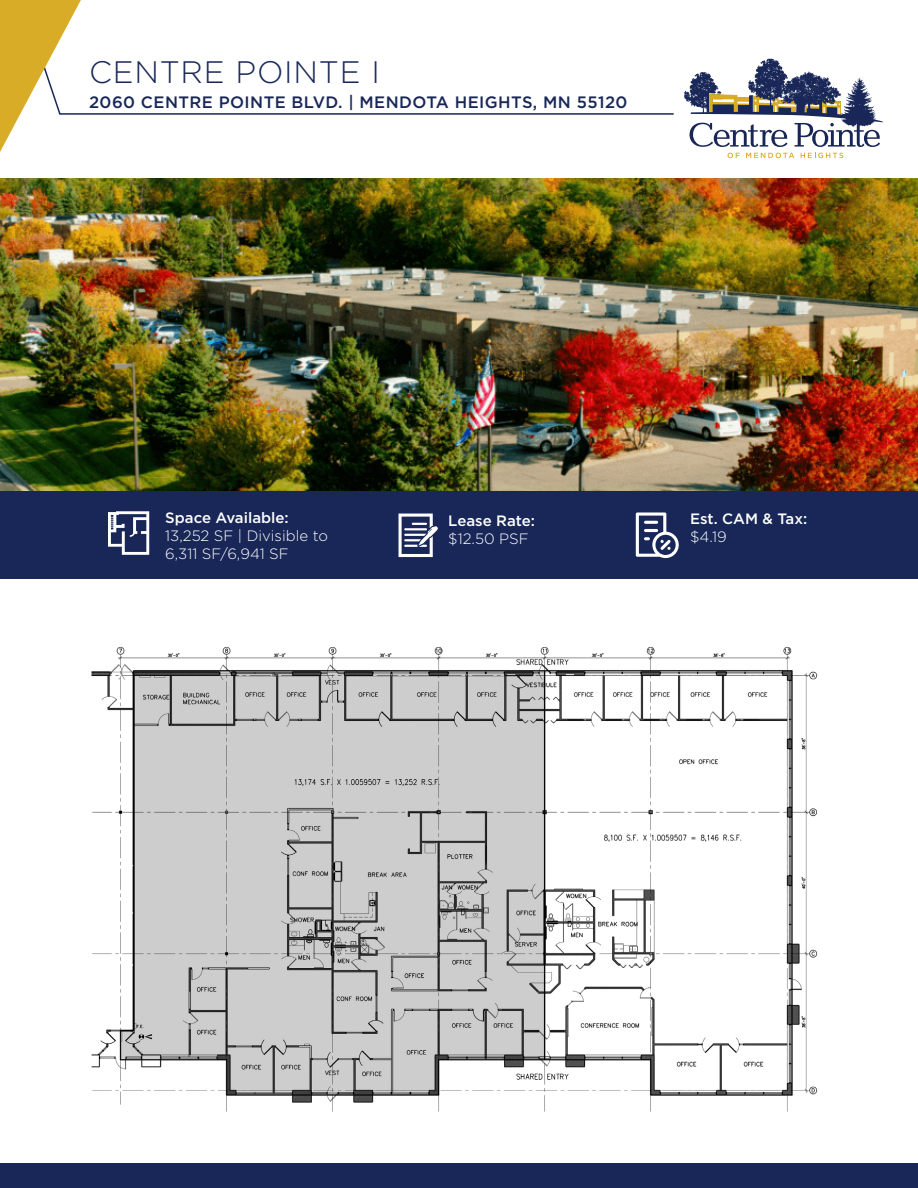
<style>
.page{position:relative;width:918px;height:1188px;background:#fff}
.page>*{position:absolute;margin:0;border:0;box-sizing:border-box;transform-origin:0 0}
.t1{font:300 31.05px "Gotham";letter-spacing:.025em;color:#182757}
.t2{font:500 16.5px "Gotham";letter-spacing:.025em;color:#182757}
.t3{font:300 15px/18px "Gotham";color:#fff}
.t4{font:500 15px "Gotham";color:#fff}
</style>
<div class="page">
<svg style="left:81px;top:113px;width:593px;height:2px"></svg>
<svg style="left:0;top:0;width:81px;height:152px"></svg>
<svg style="left:728px;top:153px;width:12px;height:5px"></svg>
<svg style="left:746px;top:153px;width:48px;height:5px"></svg>
<svg style="left:801px;top:153px;width:42px;height:5px"></svg>
<svg style="left:684px;top:58px;width:199px;height:89px"></svg>
<img style="left:0;top:178px;width:918px;height:314px">
<div style="left:0;top:492px;width:918px;height:87px;background:#182757"></div>
<div style="left:0;top:1164px;width:918px;height:24px;background:#182757"></div>
<img style="left:91px;top:647px;width:727px;height:465px">
<svg style="left:636px;top:512px;width:43px;height:46px"></svg>
<svg style="left:399px;top:514px;width:39px;height:43px"></svg>
<svg style="left:108px;top:511px;width:41px;height:44px"></svg>
<p class="t1" style="left:89px;top:53px;width:292px">CENTRE POINTE I</p>
<p class="t2" style="left:89px;top:92px;width:540px">2060 CENTRE POINTE BLVD. | MENDOTA HEIGHTS, MN 55120</p>
<p class="t4" style="left:165px;top:508px;width:125px">Space Available:</p>
<p class="t3" style="left:165px;top:527px;width:164px">13,252 SF | Divisible to<br>6,311 SF/6,941 SF</p>
<p class="t4" style="left:448px;top:510px;width:88px">Lease Rate:</p>
<p class="t3" style="left:448px;top:529px;width:82px">$12.50 PSF</p>
<p class="t4" style="left:690px;top:509px;width:119px">Est. CAM &amp; Tax:</p>
<p class="t3" style="left:690px;top:528px;width:38px">$4.19</p>
</div>
